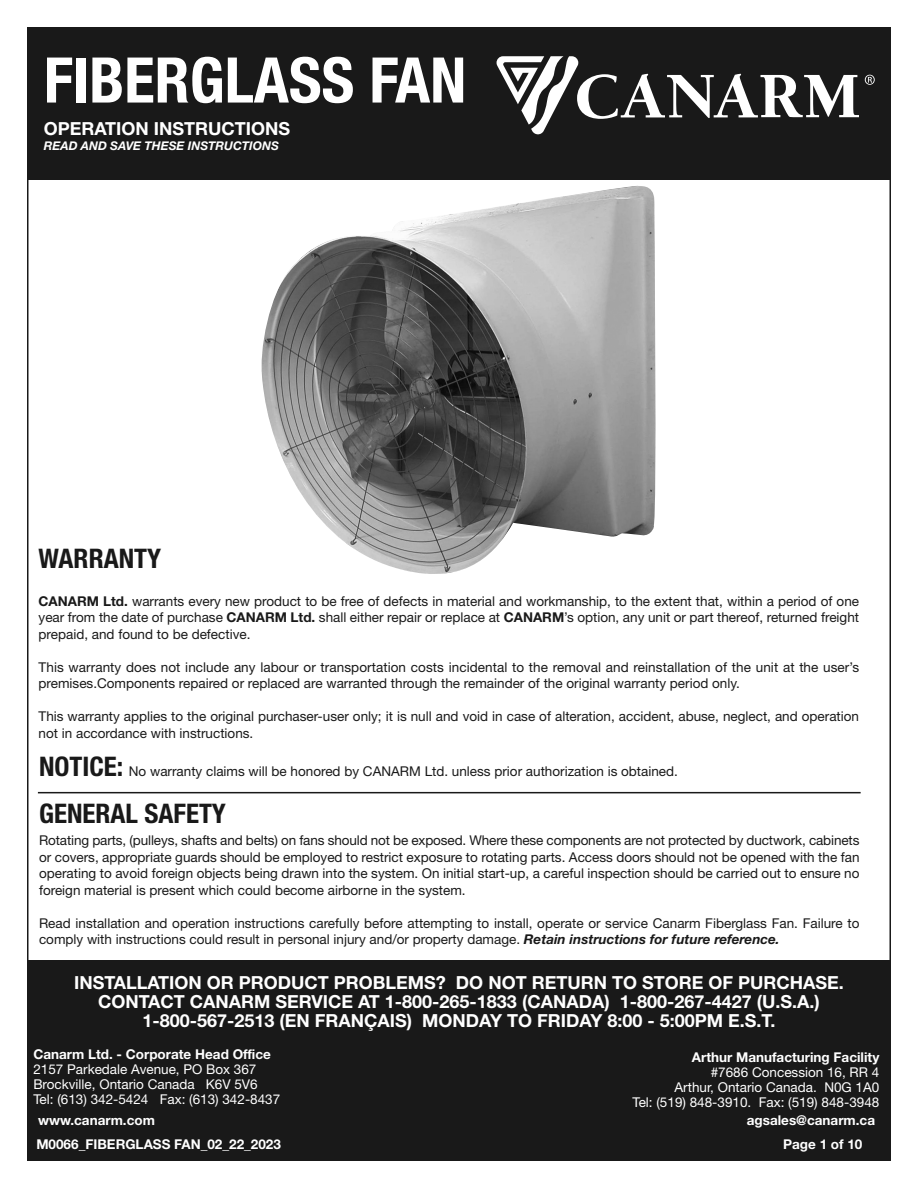
<style>
.page{position:relative;width:918px;height:1188px;background:#fff}
.page>*{position:absolute;margin:0;border:0;box-sizing:border-box;transform-origin:0 0}
.t1{font:700 condensed 63px "Helvetica Neue";color:#fff}
.t2{font:700 condensed 27px "Helvetica Neue";color:#191919}
.t3{font:700 18px/18.6px "Helvetica Neue";color:#fff;text-align:center}
.t4{font:13.5px/16.5px "Helvetica Neue";color:#191919}
.t5{font:13.5px/15px "Helvetica Neue";color:#fff}
.t6{font:700 13.5px "Helvetica Neue";color:#fff}
.t7{font:italic 700 12px "Helvetica Neue";color:#fff}
.s1{font-weight:700}
.s2{font-weight:700;font-stretch:condensed;font-size:27px}
.s3{font-weight:700;font-style:italic}
</style>
<div class="page">
<div style="left:27px;top:960px;width:864px;height:192px;background:#191919"></div>
<div style="left:27px;top:27px;width:864px;height:152px;background:#191919"></div>
<div style="left:27px;top:1127px;width:864px;height:34px;background:#191919"></div>
<svg style="left:865px;top:75px;width:10px;height:10px"></svg>
<svg style="left:497px;top:56px;width:362px;height:78px"></svg>
<img style="left:261px;top:185px;width:395px;height:389px">
<hr style="left:38px;top:792px;width:823px;height:1px;background:#191919">
<h1 class="t1" style="left:44px;top:58px;width:424px">FIBERGLASS FAN</h1>
<h3 class="t3" style="left:44px;top:121px;width:248px">OPERATION INSTRUCTIONS</h3>
<p class="t7" style="left:44px;top:139px;width:237px">READ AND SAVE THESE INSTRUCTIONS</p>
<h2 class="t2" style="left:39px;top:549px;width:124px">WARRANTY</h2>
<p class="t4" style="left:39px;top:594px;width:822px;text-align:justify"><span class="s1">CANARM Ltd.</span> warrants every new product to be free of defects in material and workmanship, to the extent that, within a period of one year from the date of purchase <span class="s1">CANARM Ltd.</span> shall either repair or replace at <span class="s1">CANARM</span>’s option, any unit or part thereof, returned freight prepaid, and found to be defective.</p>
<p class="t4" style="left:39px;top:660px;width:822px">This warranty does not include any labour or transportation costs incidental to the removal and reinstallation of the unit at the user’s premises.Components repaired or replaced are warranted through the remainder of the original warranty period only.</p>
<p class="t4" style="left:39px;top:710px;width:822px">This warranty applies to the original purchaser-user only; it is null and void in case of alteration, accident, abuse, neglect, and operation not in accordance with instructions.</p>
<p class="t4" style="left:39px;top:764px;width:640px"><span class="s2">NOTICE:</span> No warranty claims will be honored by CANARM Ltd. unless prior authorization is obtained.</p>
<h2 class="t2" style="left:39px;top:804px;width:189px">GENERAL SAFETY</h2>
<p class="t4" style="left:39px;top:834px;width:822px;text-align:justify">Rotating parts, (pulleys, shafts and belts) on fans should not be exposed. Where these components are not protected by ductwork, cabinets or covers, appropriate guards should be employed to restrict exposure to rotating parts. Access doors should not be opened with the fan operating to avoid foreign objects being drawn into the system. On initial start-up, a careful inspection should be carried out to ensure no foreign material is present which could become airborne in the system.</p>
<p class="t4" style="left:39px;top:916px;width:822px">Read installation and operation instructions carefully before attempting to install, operate or service Canarm Fiberglass Fan. Failure to comply with instructions could result in personal injury and/or property damage. <span class="s3">Retain instructions for future reference.</span></p>
<h3 class="t3" style="left:74px;top:975px;width:771px">INSTALLATION OR PRODUCT PROBLEMS? DO NOT RETURN TO STORE OF PURCHASE.<br>CONTACT CANARM SERVICE AT 1-800-265-1833 (CANADA) 1-800-267-4427 (U.S.A.)<br>1-800-567-2513 (EN FRANÇAIS) MONDAY TO FRIDAY 8:00 - 5:00PM E.S.T.</h3>
<p class="t6" style="left:33px;top:1049px;width:239px">Canarm Ltd. - Corporate Head Office</p>
<p class="t5" style="left:33px;top:1063px;width:248px">2157 Parkedale Avenue, PO Box 367<br>Brockville, Ontario Canada K6V 5V6<br>Tel: (613) 342-5424 Fax: (613) 342-8437</p>
<p class="t6" style="left:692px;top:1052px;width:189px">Arthur Manufacturing Facility</p>
<p class="t5" style="left:632px;top:1066px;width:248px;text-align:right">#7686 Concession 16, RR 4<br>Arthur, Ontario Canada. N0G 1A0<br>Tel: (519) 848-3910. Fax: (519) 848-3948</p>
<p class="t6" style="left:38px;top:1115px;width:118px">www.canarm.com</p>
<p class="t6" style="left:747px;top:1115px;width:130px">agsales@canarm.ca</p>
<p class="t6" style="left:36px;top:1139px;width:246px">M0066_FIBERGLASS FAN_02_22_2023</p>
<p class="t6" style="left:783px;top:1139px;width:81px">Page 1 of 10</p>
</div>
